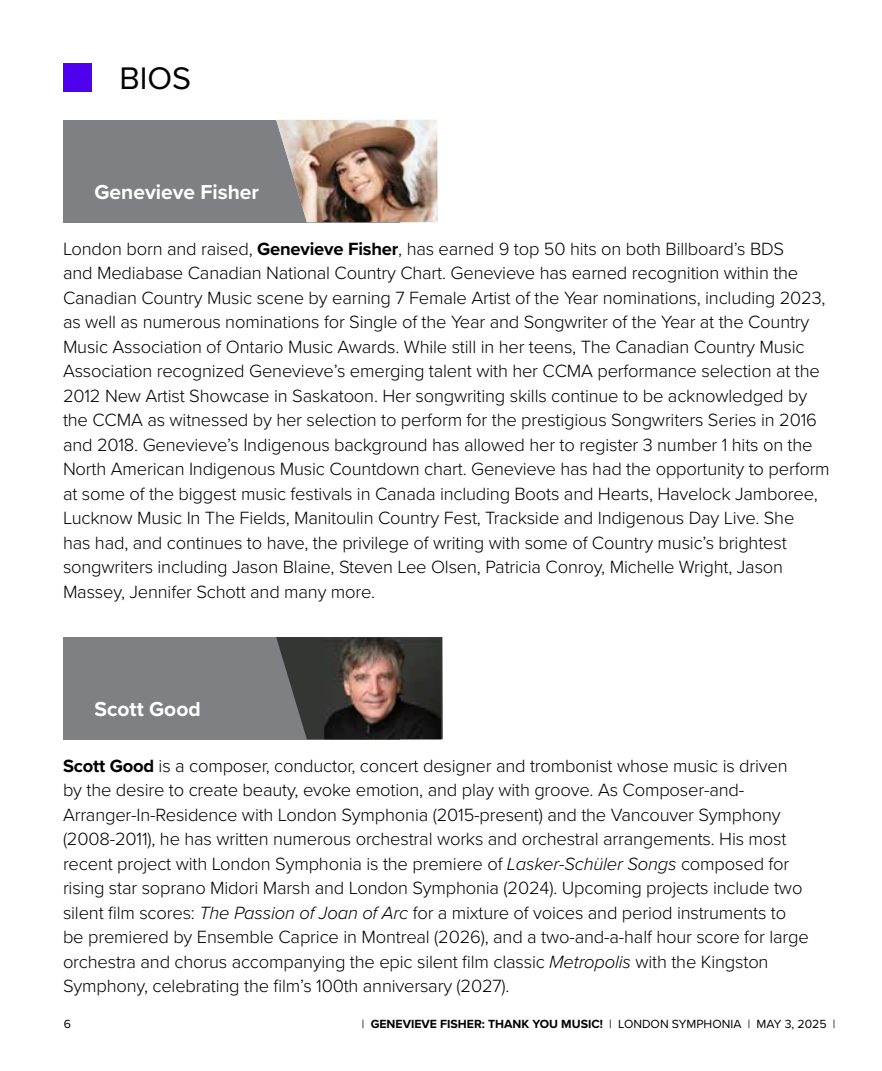
<style>
.page{position:relative;width:882px;height:1071px;background:#fff}
.page>*{position:absolute;margin:0;border:0;box-sizing:border-box;transform-origin:0 0}
.t1{font:32.38px "Proxima Nova";color:#000}
.t2{font:700 21px "Proxima Nova";color:#fff}
.t3{font:300 18.38px/24.5px "Proxima Nova";letter-spacing:-.01em;color:#000}
.t4{font:700 12.25px "Proxima Nova";color:#000}
.t5{font:12.25px "Proxima Nova";color:#000}
.s1{font-weight:700}
.s2{font-style:italic}
.s3{font-weight:400}
</style>
<div class="page">
<div style="left:63px;top:63px;width:29px;height:29px;background:#4f00ef"></div>
<div style="left:63px;top:120px;width:336px;height:102px;background:#7e8083"></div>
<img style="left:276px;top:120px;width:162px;height:102px">
<div style="left:63px;top:637px;width:336px;height:102px;background:#7e8083"></div>
<svg style="left:276px;top:637px;width:167px;height:102px"></svg>
<img style="left:324px;top:637px;width:117px;height:102px">
<h1 class="t1" style="left:119px;top:54px;width:73px">BIOS</h1>
<p class="t2" style="left:94px;top:176px;width:166px">Genevieve Fisher</p>
<p class="t3" style="left:63px;top:235px;width:768px">London born and raised, <span class="s1">Genevieve Fisher</span>, has earned 9 top 50 hits on both Billboard’s BDS<br>and Mediabase Canadian National Country Chart. Genevieve has earned recognition within the Canadian Country Music scene by earning 7 Female Artist of the Year nominations, including 2023, as well as numerous nominations for Single of the Year and Songwriter of the Year at the Country Music Association of Ontario Music Awards. While still in her teens, The Canadian Country Music Association recognized Genevieve’s emerging talent with her CCMA performance selection at the 2012 New Artist Showcase in Saskatoon. Her songwriting skills continue to be acknowledged by the CCMA as witnessed by her selection to perform for the prestigious Songwriters Series in 2016 and 2018. Genevieve’s Indigenous background has allowed her to register 3 number 1 hits on the North American Indigenous Music Countdown chart. Genevieve has had the opportunity to perform at some of the biggest music festivals in Canada including Boots and Hearts, Havelock Jamboree, Lucknow Music In The Fields, Manitoulin Country Fest, Trackside and Indigenous Day Live. She<br>has had, and continues to have, the privilege of writing with some of Country music’s brightest songwriters including Jason Blaine, Steven Lee Olsen, Patricia Conroy, Michelle Wright, Jason Massey, Jennifer Schott and many more.</p>
<p class="t2" style="left:94px;top:693px;width:108px">Scott Good</p>
<p class="t3" style="left:63px;top:752px;width:747px"><span class="s1">Scott Good</span> is a composer, conductor, concert designer and trombonist whose music is driven by the desire to create beauty, evoke emotion, and play with groove. As Composer-and-Arranger-In-Residence with London Symphonia (2015-present) and the Vancouver Symphony (2008-2011), he has written numerous orchestral works and orchestral arrangements. His most recent project with London Symphonia is the premiere of <span class="s2">Lasker-Schüler Songs</span> composed for rising star soprano Midori Marsh and London Symphonia (2024). Upcoming projects include two silent film scores: <span class="s2">The Passion of Joan of Arc</span> for a mixture of voices and period instruments to be premiered by Ensemble Caprice in Montreal (2026), and a two-and-a-half hour score for large orchestra and chorus accompanying the epic silent film classic <span class="s2">Metropolis</span> with the Kingston Symphony, celebrating the film’s 100th anniversary (2027).</p>
<p class="t5" style="left:64px;top:1015px;width:9px">6</p>
<p class="t4" style="left:362px;top:1015px;width:475px"><span class="s3">|</span> GENEVIEVE FISHER: THANK YOU MUSIC! <span class="s3">| LONDON SYMPHONIA | MAY 3, 2025 |</span></p>
</div>
